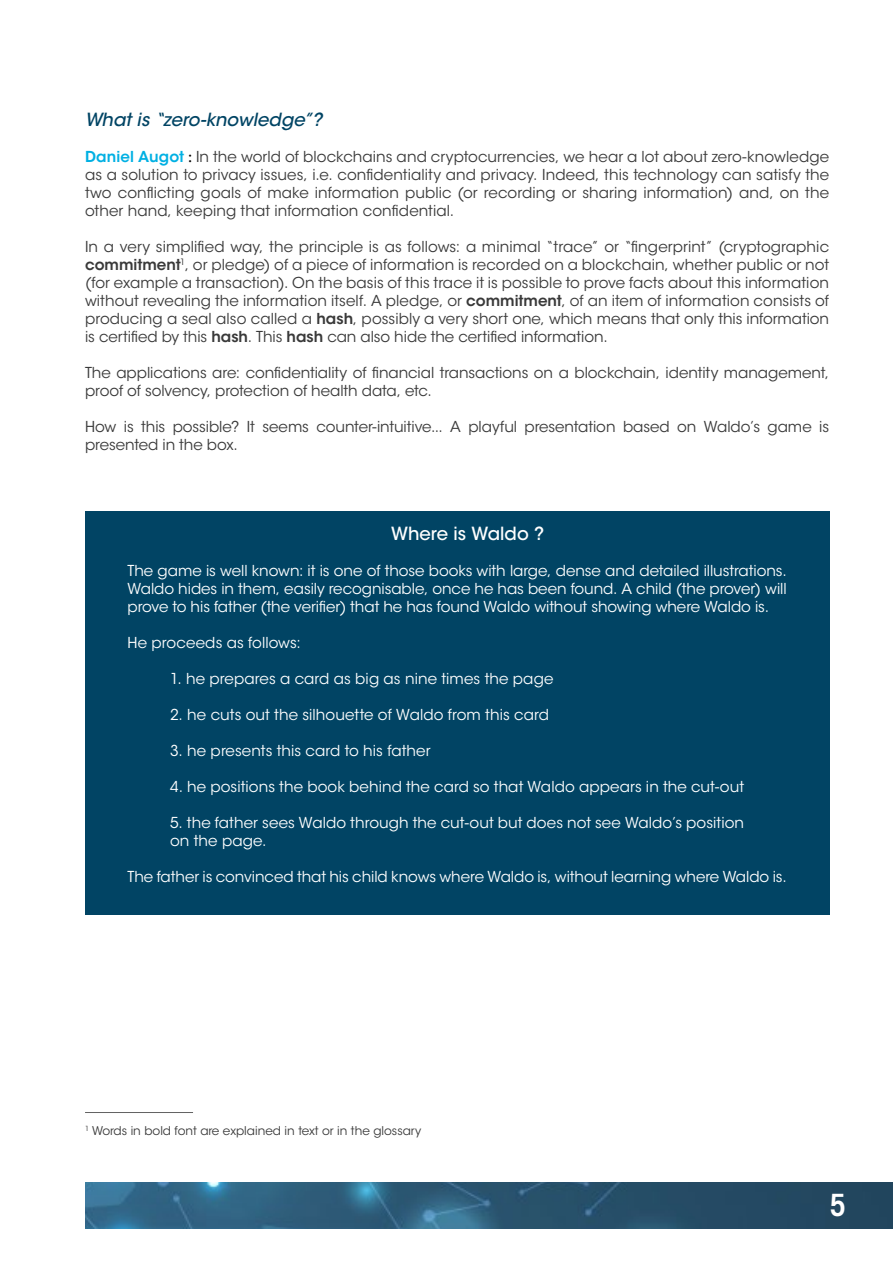
<style>
.page{position:relative;width:893px;height:1263px;background:#fff}
.page>*{position:absolute;margin:0;border:0;box-sizing:border-box;transform-origin:0 0}
.t1{font:600 condensed 30px "ITC Avant Garde Std";color:#fff}
.t2{font:italic 500 18px "ITC Avant Garde Std";color:#014464}
.t3{font:500 18px "ITC Avant Garde Std";color:#fff}
.t4{font:15px/18px "ITC Avant Garde Std";letter-spacing:-.005em;color:#393939;text-align:justify}
.t5{font:15px/18px "ITC Avant Garde Std";letter-spacing:.005em;color:#fff;text-align:justify}
.t6{font:12px "ITC Avant Garde Std";color:#393939}
.s1{font-weight:600;color:#00b0e3}
.s2{font-family:"Minion Pro";font-size:18px;color:#000}
.s3{font-weight:600}
</style>
<div class="page">
<img style="left:86px;top:1182px;width:807px;height:47px">
<div style="left:85px;top:511px;width:744px;height:403px;background:#014464"></div>
<hr style="left:85px;top:1112px;width:108px;height:1px;background:#636363">
<p class="t2" style="left:85px;top:108px;width:239px">What is “zero-knowledge”?</p>
<p class="t4" style="left:85px;top:148px;width:746px"><span class="s1">Daniel Augot</span> <span class="s2">:</span> In the world of blockchains and cryptocurrencies, we hear a lot about zero-knowledge as a solution to privacy issues, i.e. confidentiality and privacy. Indeed, this technology can satisfy the two conflicting goals of make information public (or recording or sharing information) and, on the other hand, keeping that information confidential.</p>
<p class="t4" style="left:85px;top:238px;width:746px">In a very simplified way, the principle is as follows: a minimal “trace” or “fingerprint” (cryptographic <span class="s3">commitment</span><sup>1</sup>, or pledge) of a piece of information is recorded on a blockchain, whether public or not (for example a transaction). On the basis of this trace it is possible to prove facts about this information without revealing the information itself. A pledge, or <span class="s3">commitment</span>, of an item of information consists of producing a seal also called a <span class="s3">hash</span>, possibly a very short one, which means that only this information is certified by this <span class="s3">hash</span>. This <span class="s3">hash</span> can also hide the certified information.</p>
<p class="t4" style="left:85px;top:364px;width:746px">The applications are: confidentiality of financial transactions on a blockchain, identity management, proof of solvency, protection of health data, etc.</p>
<p class="t4" style="left:85px;top:418px;width:746px">How is this possible? It seems counter-intuitive... A playful presentation based on Waldo’s game is presented in the box.</p>
<p class="t3" style="left:391px;top:522px;width:155px">Where is Waldo ?</p>
<p class="t5" style="left:128px;top:562px;width:661px">The game is well known: it is one of those books with large, dense and detailed illustrations.<br>Waldo hides in them, easily recognisable, once he has been found. A child (the prover) will prove to his father (the verifier) that he has found Waldo without showing where Waldo is.</p>
<p class="t5" style="left:128px;top:634px;width:175px">He proceeds as follows:</p>
<p class="t5" style="left:170px;top:670px;width:385px">1. he prepares a card as big as nine times the page</p>
<p class="t5" style="left:170px;top:706px;width:380px">2. he cuts out the silhouette of Waldo from this card</p>
<p class="t5" style="left:170px;top:742px;width:262px">3. he presents this card to his father</p>
<p class="t5" style="left:170px;top:778px;width:575px">4. he positions the book behind the card so that Waldo appears in the cut-out</p>
<p class="t5" style="left:170px;top:814px;width:576px">5. the father sees Waldo through the cut-out but does not see Waldo’s position on the page.</p>
<p class="t5" style="left:128px;top:868px;width:661px">The father is convinced that his child knows where Waldo is, without learning where Waldo is.</p>
<p class="t6" style="left:85px;top:1124px;width:338px"><sup>1</sup> Words in bold font are explained in text or in the glossary</p>
<h1 class="t1" style="left:830px;top:1187px;width:18px">5</h1>
</div>
